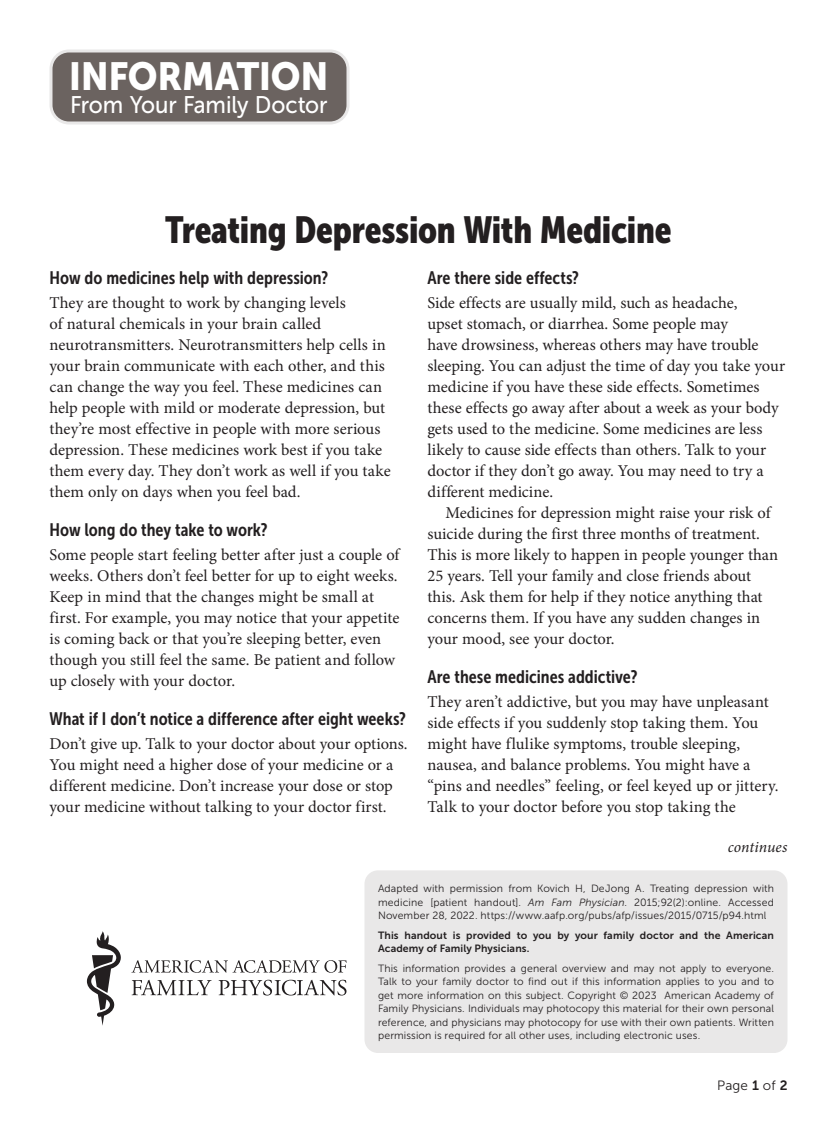
<style>
.page{position:relative;width:837px;height:1134px;background:#fff}
.page>*{position:absolute;margin:0;border:0;box-sizing:border-box;transform-origin:0 0}
.t1{font:39px "Museo Sans 900";letter-spacing:-.01em;color:#fff;scale:.93 1}
.article_title{font:37.5px "Museo Sans Cond 900";letter-spacing:-.005em;color:#231f20}
.t2{font:24px "Museo Sans 500";letter-spacing:-.005em;color:#fff;scale:.93 1}
.head1{font:18px "Museo Sans Cond 700";color:#231f20}
.body_noindent{font:16.5px/21px "Minion Pro";color:#231f20}
.body_text{font:16.5px/21px "Minion Pro";letter-spacing:-.005em;color:#231f20}
.Continues{font:italic 15.75px "Minion Pro";color:#231f20}
.t3{font:13.5px "Museo Sans 300";letter-spacing:.005em;color:#231f20}
.blurb{font:10.5px/13.5px "Museo Sans 300";letter-spacing:.01em;color:#231f20;text-align:justify}
.blurb-2{font:10.5px/13.5px "Museo Sans 700";letter-spacing:.01em;color:#231f20}
.s1{font-style:italic}
.s2{font-family:"Museo Sans 700"}
</style>
<div class="page">
<svg style="left:131px;top:960px;width:215px;height:13px"></svg>
<svg style="left:132px;top:980px;width:80px;height:15px"></svg>
<svg style="left:219px;top:980px;width:127px;height:16px"></svg>
<svg style="left:87px;top:931px;width:34px;height:95px"></svg>
<div style="left:51px;top:51px;width:297px;height:72px;background:#6b6360;border-radius:18px"></div>
<div style="left:50px;top:50px;width:300px;height:74px;border:3px solid #e9e8e8;border-radius:18px"></div>
<div style="left:364px;top:870px;width:424px;height:183px;background:#e9e8e8;border-radius:14px"></div>
<h1 class="t1" style="left:69px;top:54px;width:281px">INFORMATION</h1>
<h3 class="t2" style="left:70px;top:92px;width:278px">From Your Family Doctor</h3>
<p class="article_title" style="left:165px;top:209px;width:508px">Treating Depression With Medicine</p>
<p class="head1" style="left:50px;top:268px;width:280px">How do medicines help with depression?</p>
<p class="body_noindent" style="left:50px;top:292px;width:343px">They are thought to work by changing levels<br>of natural chemicals in your brain called neurotransmitters. Neurotransmitters help cells in your brain communicate with each other, and this can change the way you feel. These medicines can help people with mild or moderate depression, but they’re most effective in people with more serious depression. These medicines work best if you take them every day. They don’t work as well if you take them only on days when you feel bad.</p>
<p class="head1" style="left:50px;top:520px;width:220px">How long do they take to work?</p>
<p class="body_noindent" style="left:50px;top:544px;width:352px">Some people start feeling better after just a couple of weeks. Others don’t feel better for up to eight weeks.<br>Keep in mind that the changes might be small at first. For example, you may notice that your appetite is coming back or that you’re sleeping better, even though you still feel the same. Be patient and follow up closely with your doctor.</p>
<p class="head1" style="left:50px;top:709px;width:358px">What if I don’t notice a difference after eight weeks?</p>
<p class="body_noindent" style="left:50px;top:733px;width:360px">Don’t give up. Talk to your doctor about your options.<br>You might need a higher dose of your medicine or a different medicine. Don’t increase your dose or stop your medicine without talking to your doctor first.</p>
<p class="head1" style="left:428px;top:268px;width:153px">Are there side effects?</p>
<p class="body_noindent" style="left:428px;top:292px;width:359px">Side effects are usually mild, such as headache,<br>upset stomach, or diarrhea. Some people may<br>have drowsiness, whereas others may have trouble sleeping. You can adjust the time of day you take your medicine if you have these side effects. Sometimes these effects go away after about a week as your body gets used to the medicine. Some medicines are less likely to cause side effects than others. Talk to your doctor if they don’t go away. You may need to try a different medicine.</p>
<p class="body_text" style="left:428px;top:502px;width:352px;text-indent:18px">Medicines for depression might raise your risk of suicide during the first three months of treatment.<br>This is more likely to happen in people younger than 25 years. Tell your family and close friends about this. Ask them for help if they notice anything that concerns them. If you have any sudden changes in your mood, see your doctor.</p>
<p class="head1" style="left:428px;top:667px;width:211px">Are these medicines addictive?</p>
<p class="body_noindent" style="left:428px;top:691px;width:353px">They aren’t addictive, but you may have unpleasant side effects if you suddenly stop taking them. You might have flulike symptoms, trouble sleeping, nausea, and balance problems. You might have a “pins and needles” feeling, or feel keyed up or jittery.<br>Talk to your doctor before you stop taking the</p>
<p class="Continues" style="left:728px;top:836px;width:61px">continues</p>
<p class="blurb" style="left:378px;top:882px;width:398px">Adapted with permission from Kovich H, DeJong A. Treating depression with medicine [patient handout]. <span class="s1">Am Fam Physician</span>. 2015;92(2):online. Accessed November 28, 2022. https://www.aafp.org/pubs/afp/issues/2015/0715/p94.html</p>
<p class="blurb-2" style="left:378px;top:928px;width:398px">This handout is provided to you by your family doctor and the American<br>Academy of Family Physicians.</p>
<p class="blurb" style="left:378px;top:961px;width:398px">This information provides a general overview and may not apply to everyone.<br>Talk to your family doctor to find out if this information applies to you and to get more information on this subject. Copyright © 2023 American Academy of Family Physicians. Individuals may photocopy this material for their own personal reference, and physicians may photocopy for use with their own patients. Written permission is required for all other uses, including electronic uses.</p>
<p class="t3" style="left:717px;top:1079px;width:72px">Page <span class="s2">1</span> of <span class="s2">2</span></p>
</div>
